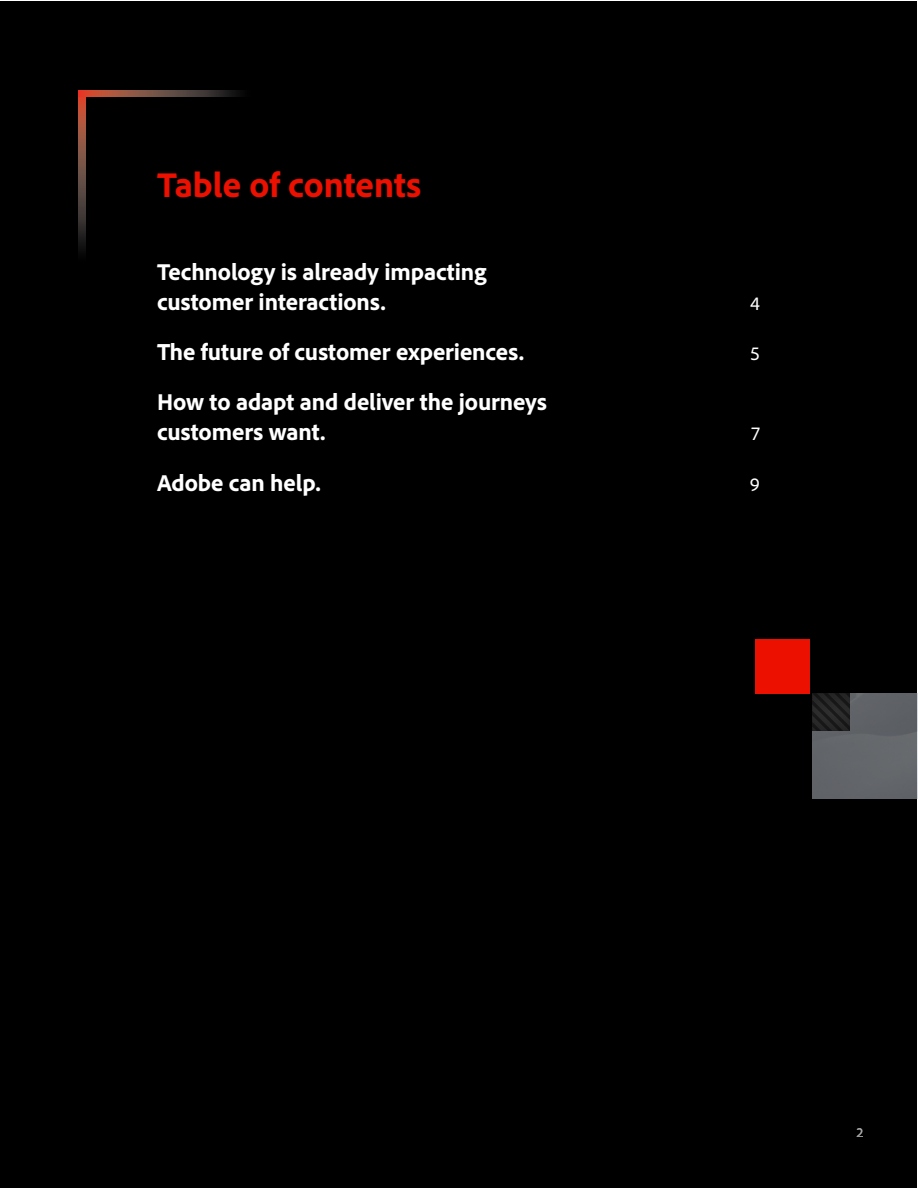
<style>
.page{position:relative;width:918px;height:1188px;background:#fff}
.page>*{position:absolute;margin:0;border:0;box-sizing:border-box;transform-origin:0 0}
.H1{font:800 36px "Adobe Clean";color:#eb1000}
.t1{font:800 24px/30px "Adobe Clean";color:#fff}
.t2{font:19.5px "Adobe Clean";color:#fff}
.Page_Number{font:13.5px "Adobe Clean";color:#fff}
</style>
<div class="page">
<div style="left:1px;top:1px;width:916px;height:1186px;background:#000"></div>
<svg style="left:78px;top:97px;width:7px;height:155px"></svg>
<svg style="left:78px;top:90px;width:162px;height:7px"></svg>
<div style="left:756px;top:639px;width:54px;height:54px;background:#eb1000"></div>
<div style="left:812px;top:693px;width:106px;height:106px;background:#616469"></div>
<svg style="left:850px;top:693px;width:1px;height:38px"></svg>
<div style="left:812px;top:693px;width:38px;height:38px;background:linear-gradient(to right,#222,#222)"></div>
<p class="H1" style="left:157px;top:162px;width:266px">Table of contents</p>
<p class="t1" style="left:157px;top:256px;width:331px">Technology is already impacting customer interactions.</p>
<p class="t2" style="left:750px;top:291px;width:11px">4</p>
<p class="t1" style="left:157px;top:336px;width:369px">The future of customer experiences.</p>
<p class="t2" style="left:751px;top:341px;width:11px">5</p>
<p class="t1" style="left:157px;top:386px;width:391px">How to adapt and deliver the journeys customers want.</p>
<p class="t2" style="left:752px;top:421px;width:10px">7</p>
<p class="t1" style="left:157px;top:467px;width:165px">Adobe can help.</p>
<p class="t2" style="left:750px;top:471px;width:12px">9</p>
<p class="Page_Number" style="left:857px;top:1124px;width:8px">2</p>
</div>
